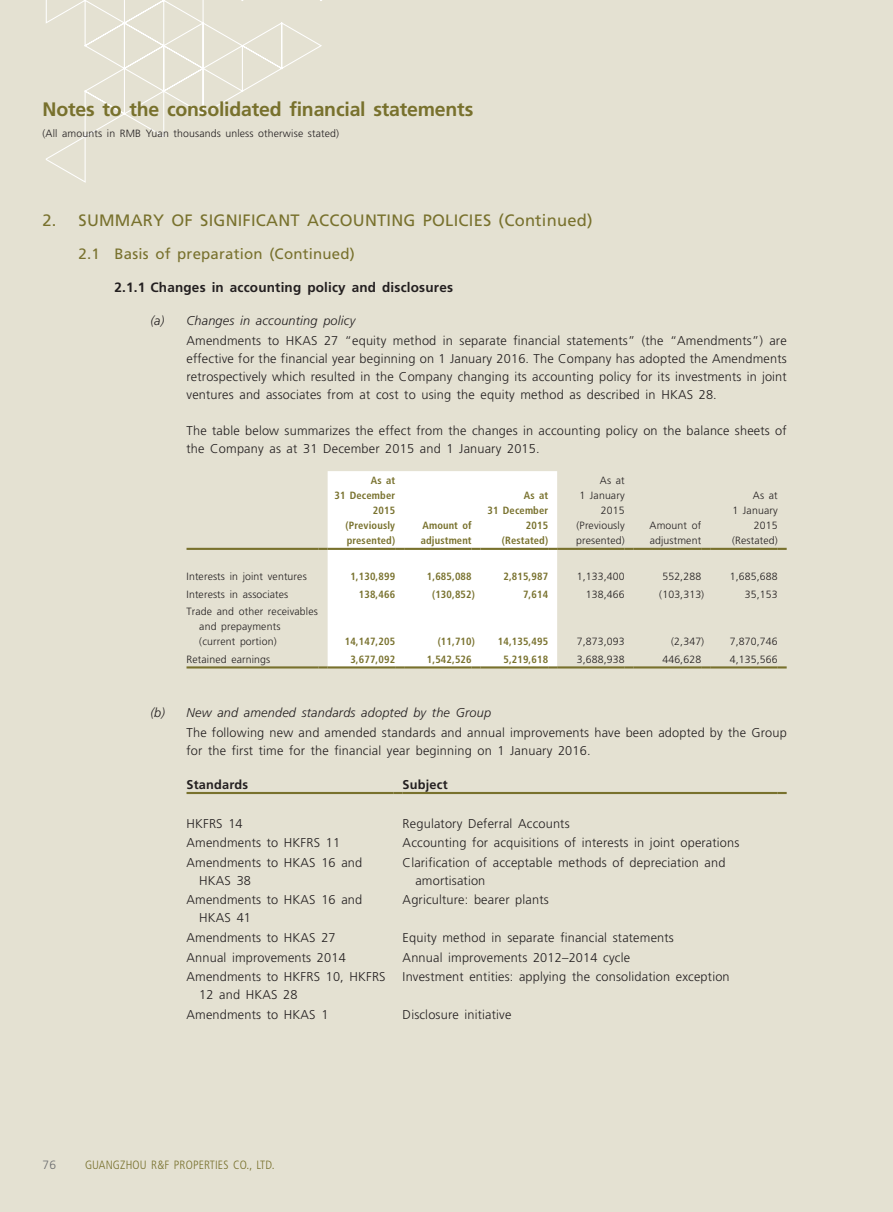
<style>
.page{position:relative;width:893px;height:1212px;background:#e4e1d2}
.page>*{position:absolute;margin:0;border:0;box-sizing:border-box;transform-origin:0 0}
.t1{font:700 19.5px "Frutiger LT Std";letter-spacing:-.01em;color:#78712d}
._03_H1{font:16.5px "Frutiger LT Std";letter-spacing:.015em;color:#78712d}
._04___H2{font:15px "Frutiger LT Std";letter-spacing:.015em;color:#78712d}
._05_____H3{font:700 13.5px "Frutiger LT Std";letter-spacing:.015em;color:#231f20}
._14a________P8{font:300 12.75px/18px "Frutiger LT Std";letter-spacing:.015em;color:#231f20}
._15_Table_Stub{font:300 12.75px/18px "Frutiger LT Std";letter-spacing:.015em;color:#231f20}
._06_______H4{font:italic 300 12.75px "Frutiger LT Std";letter-spacing:.015em;color:#231f20}
._15_Table_Stub-2{font:700 12.75px "Frutiger LT Std";letter-spacing:.015em;color:#231f20}
.t2{font:300 condensed 12px "Frutiger LT Std";letter-spacing:.01em;color:#78712d}
.t3{font:300 12px "Frutiger LT Std";color:#6c6d70}
._31_table_tab_6pt{font:700 condensed 10.5px/15px "Frutiger LT Std";letter-spacing:.015em;color:#78712d;text-align:right}
._31_table_tab_6pt-2{font:300 10.5px/15px "Frutiger LT Std";letter-spacing:.015em;color:#231f20;text-align:right}
._15_Table_Stub-3{font:300 10.5px/15px "Frutiger LT Std";letter-spacing:.015em;color:#231f20}
</style>
<div class="page">
<svg style="left:45px;top:0;width:277px;height:183px"></svg>
<div style="left:328px;top:471px;width:229px;height:195px;background:#fff"></div>
<hr style="left:187px;top:548px;width:132px;height:2px;background:#78712d">
<svg style="left:319px;top:548px;width:9px;height:2px"></svg>
<hr style="left:328px;top:548px;width:67px;height:2px;background:#78712d">
<svg style="left:395px;top:548px;width:9px;height:2px"></svg>
<hr style="left:404px;top:548px;width:68px;height:2px;background:#78712d">
<svg style="left:472px;top:548px;width:9px;height:2px"></svg>
<hr style="left:481px;top:548px;width:67px;height:2px;background:#78712d">
<svg style="left:548px;top:548px;width:9px;height:2px"></svg>
<hr style="left:557px;top:548px;width:68px;height:2px;background:#78712d">
<svg style="left:625px;top:548px;width:9px;height:2px"></svg>
<hr style="left:634px;top:548px;width:67px;height:2px;background:#78712d">
<svg style="left:701px;top:548px;width:9px;height:2px"></svg>
<hr style="left:710px;top:548px;width:68px;height:2px;background:#78712d">
<svg style="left:778px;top:548px;width:9px;height:2px"></svg>
<hr style="left:187px;top:666px;width:132px;height:2px;background:#78712d">
<svg style="left:319px;top:666px;width:9px;height:2px"></svg>
<hr style="left:328px;top:666px;width:67px;height:2px;background:#78712d">
<svg style="left:395px;top:666px;width:9px;height:2px"></svg>
<hr style="left:404px;top:666px;width:68px;height:2px;background:#78712d">
<svg style="left:472px;top:666px;width:9px;height:2px"></svg>
<hr style="left:481px;top:666px;width:67px;height:2px;background:#78712d">
<svg style="left:548px;top:666px;width:9px;height:2px"></svg>
<hr style="left:557px;top:666px;width:68px;height:2px;background:#78712d">
<svg style="left:625px;top:666px;width:9px;height:2px"></svg>
<hr style="left:634px;top:666px;width:67px;height:2px;background:#78712d">
<svg style="left:701px;top:666px;width:9px;height:2px"></svg>
<hr style="left:710px;top:666px;width:68px;height:2px;background:#78712d">
<svg style="left:778px;top:666px;width:9px;height:2px"></svg>
<hr style="left:187px;top:792px;width:207px;height:2px;background:#78712d">
<svg style="left:394px;top:792px;width:9px;height:2px"></svg>
<hr style="left:403px;top:792px;width:375px;height:2px;background:#78712d">
<svg style="left:778px;top:792px;width:9px;height:2px"></svg>
<h1 class="t1" style="left:43px;top:98px;width:432px">Notes to the consolidated financial statements</h1>
<p class="_15_Table_Stub-3" style="left:43px;top:126px;width:298px">(All amounts in RMB Yuan thousands unless otherwise stated)</p>
<p class="_03_H1" style="left:43px;top:211px;width:552px">2. SUMMARY OF SIGNIFICANT ACCOUNTING POLICIES (Continued)</p>
<p class="_04___H2" style="left:79px;top:245px;width:278px">2.1 Basis of preparation (Continued)</p>
<p class="_05_____H3" style="left:115px;top:279px;width:340px">2.1.1 Changes in accounting policy and disclosures</p>
<p class="_06_______H4" style="left:151px;top:313px;width:206px">(a) Changes in accounting policy</p>
<p class="_14a________P8" style="left:187px;top:332px;width:602px;text-align:justify">Amendments to HKAS 27 “equity method in separate financial statements” (the “Amendments”) are effective for the financial year beginning on 1 January 2016. The Company has adopted the Amendments retrospectively which resulted in the Company changing its accounting policy for its investments in joint ventures and associates from at cost to using the equity method as described in HKAS 28.</p>
<p class="_14a________P8" style="left:187px;top:422px;width:602px">The table below summarizes the effect from the changes in accounting policy on the balance sheets of the Company as at 31 December 2015 and 1 January 2015.</p>
<p class="_31_table_tab_6pt" style="left:334px;top:473px;width:62px">As at<br>31 December<br>2015 (Previously presented)</p>
<p class="_31_table_tab_6pt-2" style="left:576px;top:473px;width:50px">As at<br>1 January<br>2015 (Previously presented)</p>
<p class="_31_table_tab_6pt" style="left:487px;top:488px;width:62px">As at<br>31 December<br>2015 (Restated)</p>
<p class="_31_table_tab_6pt-2" style="left:732px;top:488px;width:47px">As at<br>1 January<br>2015 (Restated)</p>
<p class="_31_table_tab_6pt" style="left:421px;top:518px;width:52px;text-align:left">Amount of adjustment</p>
<p class="_31_table_tab_6pt-2" style="left:649px;top:518px;width:53px;text-align:left">Amount of adjustment</p>
<p class="_15_Table_Stub-3" style="left:187px;top:569px;width:122px">Interests in joint ventures</p>
<p class="_31_table_tab_6pt" style="left:350px;top:569px;width:46px">1,130,899</p>
<p class="_31_table_tab_6pt" style="left:427px;top:569px;width:46px">1,685,088</p>
<p class="_31_table_tab_6pt" style="left:503px;top:569px;width:46px">2,815,987</p>
<p class="_31_table_tab_6pt-2" style="left:577px;top:569px;width:49px">1,133,400</p>
<p class="_31_table_tab_6pt-2" style="left:662px;top:569px;width:40px">552,288</p>
<p class="_31_table_tab_6pt-2" style="left:730px;top:569px;width:49px">1,685,688</p>
<p class="_15_Table_Stub-3" style="left:187px;top:587px;width:103px">Interests in associates</p>
<p class="_31_table_tab_6pt" style="left:359px;top:586px;width:38px">138,466</p>
<p class="_31_table_tab_6pt" style="left:432px;top:586px;width:44px">(130,852)</p>
<p class="_31_table_tab_6pt" style="left:523px;top:586px;width:27px">7,614</p>
<p class="_31_table_tab_6pt-2" style="left:586px;top:587px;width:40px">138,466</p>
<p class="_31_table_tab_6pt-2" style="left:659px;top:587px;width:46px">(103,313)</p>
<p class="_31_table_tab_6pt-2" style="left:745px;top:587px;width:34px">35,153</p>
<p class="_15_Table_Stub-3" style="left:199px;top:604px;width:120px;text-indent:-13px">Trade and other receivables and prepayments (current portion)</p>
<p class="_31_table_tab_6pt" style="left:345px;top:634px;width:52px">14,147,205</p>
<p class="_31_table_tab_6pt" style="left:438px;top:634px;width:39px">(11,710)</p>
<p class="_31_table_tab_6pt" style="left:498px;top:634px;width:52px">14,135,495</p>
<p class="_31_table_tab_6pt-2" style="left:577px;top:634px;width:49px">7,873,093</p>
<p class="_31_table_tab_6pt-2" style="left:671px;top:634px;width:34px">(2,347)</p>
<p class="_31_table_tab_6pt-2" style="left:730px;top:634px;width:49px">7,870,746</p>
<p class="_15_Table_Stub-3" style="left:187px;top:652px;width:85px">Retained earnings</p>
<p class="_31_table_tab_6pt" style="left:350px;top:652px;width:46px">3,677,092</p>
<p class="_31_table_tab_6pt" style="left:427px;top:652px;width:46px">1,542,526</p>
<p class="_31_table_tab_6pt" style="left:503px;top:652px;width:46px">5,219,618</p>
<p class="_31_table_tab_6pt-2" style="left:577px;top:652px;width:49px">3,688,938</p>
<p class="_31_table_tab_6pt-2" style="left:662px;top:652px;width:40px">446,628</p>
<p class="_31_table_tab_6pt-2" style="left:730px;top:652px;width:49px">4,135,566</p>
<p class="_06_______H4" style="left:151px;top:705px;width:342px">(b) New and amended standards adopted by the Group</p>
<p class="_14a________P8" style="left:187px;top:724px;width:602px">The following new and amended standards and annual improvements have been adopted by the Group for the first time for the financial year beginning on 1 January 2016.</p>
<p class="_15_Table_Stub-2" style="left:187px;top:776px;width:63px">Standards</p>
<p class="_15_Table_Stub-2" style="left:403px;top:776px;width:46px">Subject</p>
<p class="_15_Table_Stub" style="left:187px;top:814px;width:58px">HKFRS 14</p>
<p class="_15_Table_Stub" style="left:403px;top:814px;width:169px">Regulatory Deferral Accounts</p>
<p class="_15_Table_Stub" style="left:187px;top:834px;width:155px">Amendments to HKFRS 11</p>
<p class="_15_Table_Stub" style="left:403px;top:834px;width:338px">Accounting for acquisitions of interests in joint operations</p>
<p class="_15_Table_Stub" style="left:199px;top:854px;width:165px;text-indent:-13px">Amendments to HKAS 16 and<br>HKAS 38</p>
<p class="_15_Table_Stub" style="left:415px;top:854px;width:312px;text-indent:-13px">Clarification of acceptable methods of depreciation and amortisation</p>
<p class="_15_Table_Stub" style="left:199px;top:891px;width:165px;text-indent:-13px">Amendments to HKAS 16 and<br>HKAS 41</p>
<p class="_15_Table_Stub" style="left:403px;top:891px;width:148px">Agriculture: bearer plants</p>
<p class="_15_Table_Stub" style="left:187px;top:929px;width:151px">Amendments to HKAS 27</p>
<p class="_15_Table_Stub" style="left:403px;top:929px;width:273px">Equity method in separate financial statements</p>
<p class="_15_Table_Stub" style="left:187px;top:948px;width:161px">Annual improvements 2014</p>
<p class="_15_Table_Stub" style="left:403px;top:948px;width:229px">Annual improvements 2012–2014 cycle</p>
<p class="_15_Table_Stub" style="left:199px;top:968px;width:188px;text-indent:-13px">Amendments to HKFRS 10, HKFRS<br>12 and HKAS 28</p>
<p class="_15_Table_Stub" style="left:403px;top:968px;width:329px">Investment entities: applying the consolidation exception</p>
<p class="_15_Table_Stub" style="left:187px;top:1005px;width:143px">Amendments to HKAS 1</p>
<p class="_15_Table_Stub" style="left:403px;top:1005px;width:110px">Disclosure initiative</p>
<p class="t3" style="left:43px;top:1158px;width:15px">76</p>
<p class="t2" style="left:85px;top:1158px;width:191px">GUANGZHOU R&amp;F PROPERTIES CO., LTD.</p>
</div>
